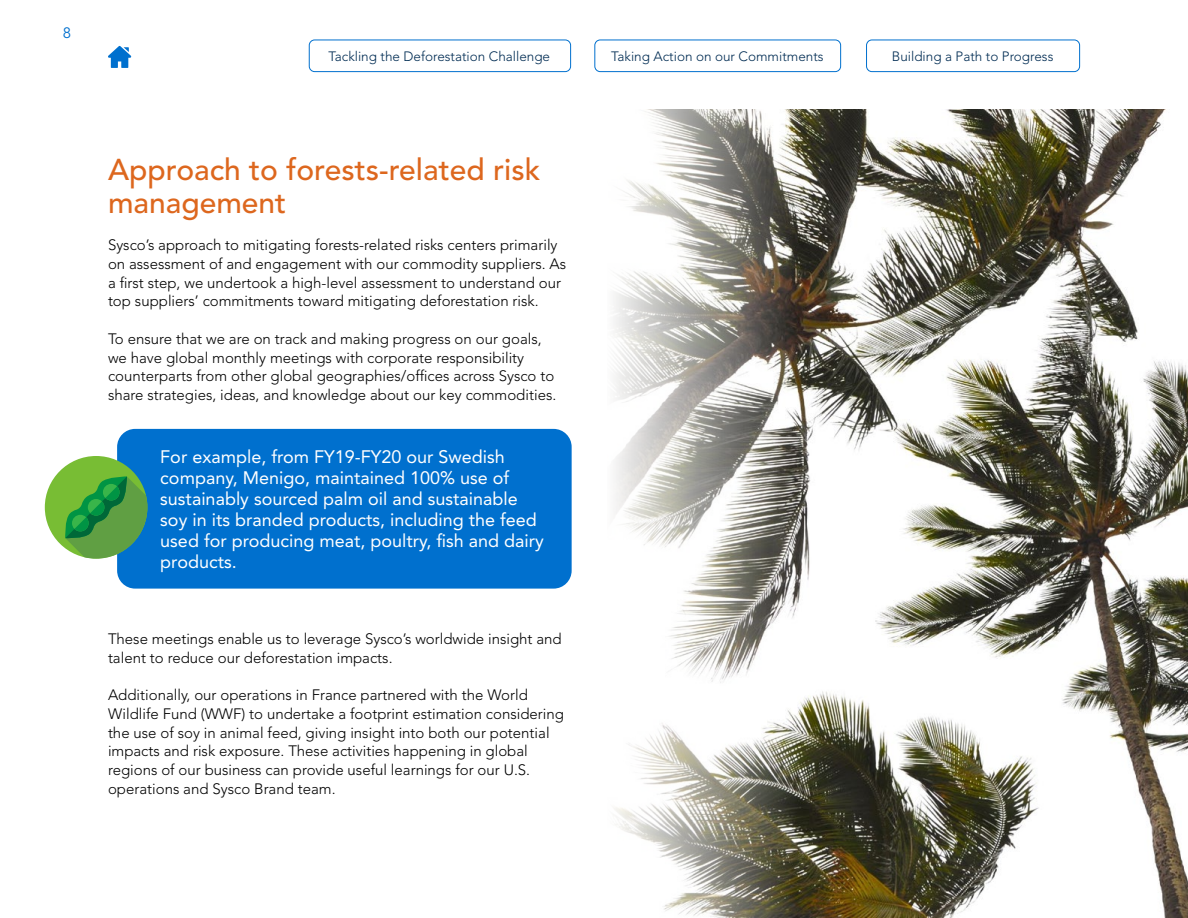
<style>
.page{position:relative;width:1188px;height:918px;background:#fff}
.page>*{position:absolute;margin:0;border:0;box-sizing:border-box;transform-origin:0 0}
.t1{font:500 30px/33px "Avenir";color:#dd671e}
.t2{font:18px/21px "Avenir";color:#fff}
.t3{font:300 15px/18.8px "Avenir";color:#000}
.t4{font:15px "Avenir";color:#0070ce}
.t5{font:300 13.5px "Avenir";color:#002c53}
</style>
<div class="page">
<div style="left:309px;top:40px;width:262px;height:32px;border:1px solid #0070ce;border-radius:5px"></div>
<div style="left:594px;top:40px;width:247px;height:32px;border:1px solid #0070ce;border-radius:5px"></div>
<div style="left:866px;top:40px;width:214px;height:32px;border:1px solid #0070ce;border-radius:5px"></div>
<svg style="left:108px;top:46px;width:23px;height:22px"></svg>
<div style="left:117px;top:429px;width:455px;height:160px;background:#0070ce;border-radius:18px"></div>
<div style="left:45px;top:456px;width:102px;height:103px;background:#78bd34;border-radius:50%"></div>
<svg style="left:64px;top:476px;width:83px;height:83px"></svg>
<img style="left:614px;top:109px;width:574px;height:809px">
<p class="t4" style="left:63px;top:24px;width:10px">8</p>
<p class="t5" style="left:329px;top:48px;width:223px">Tackling the Deforestation Challenge</p>
<p class="t5" style="left:611px;top:48px;width:214px">Taking Action on our Commitments</p>
<p class="t5" style="left:892px;top:48px;width:163px">Building a Path to Progress</p>
<h1 class="t1" style="left:108px;top:153px;width:434px">Approach to forests-related risk management</h1>
<p class="t3" style="left:108px;top:236px;width:460px">Sysco’s approach to mitigating forests-related risks centers primarily on assessment of and engagement with our commodity suppliers. As a first step, we undertook a high-level assessment to understand our top suppliers’ commitments toward mitigating deforestation risk.</p>
<p class="t3" style="left:108px;top:329px;width:450px">To ensure that we are on track and making progress on our goals, we have global monthly meetings with corporate responsibility counterparts from other global geographies/offices across Sysco to share strategies, ideas, and knowledge about our key commodities.</p>
<p class="t2" style="left:160px;top:446px;width:385px">For example, from FY19-FY20 our Swedish company, Menigo, maintained 100% use of sustainably sourced palm oil and sustainable soy in its branded products, including the feed used for producing meat, poultry, fish and dairy products.</p>
<p class="t3" style="left:108px;top:629px;width:455px">These meetings enable us to leverage Sysco’s worldwide insight and talent to reduce our deforestation impacts.</p>
<p class="t3" style="left:108px;top:686px;width:458px">Additionally, our operations in France partnered with the World Wildlife Fund (WWF) to undertake a footprint estimation considering the use of soy in animal feed, giving insight into both our potential impacts and risk exposure. These activities happening in global regions of our business can provide useful learnings for our U.S. operations and Sysco Brand team.</p>
</div>
